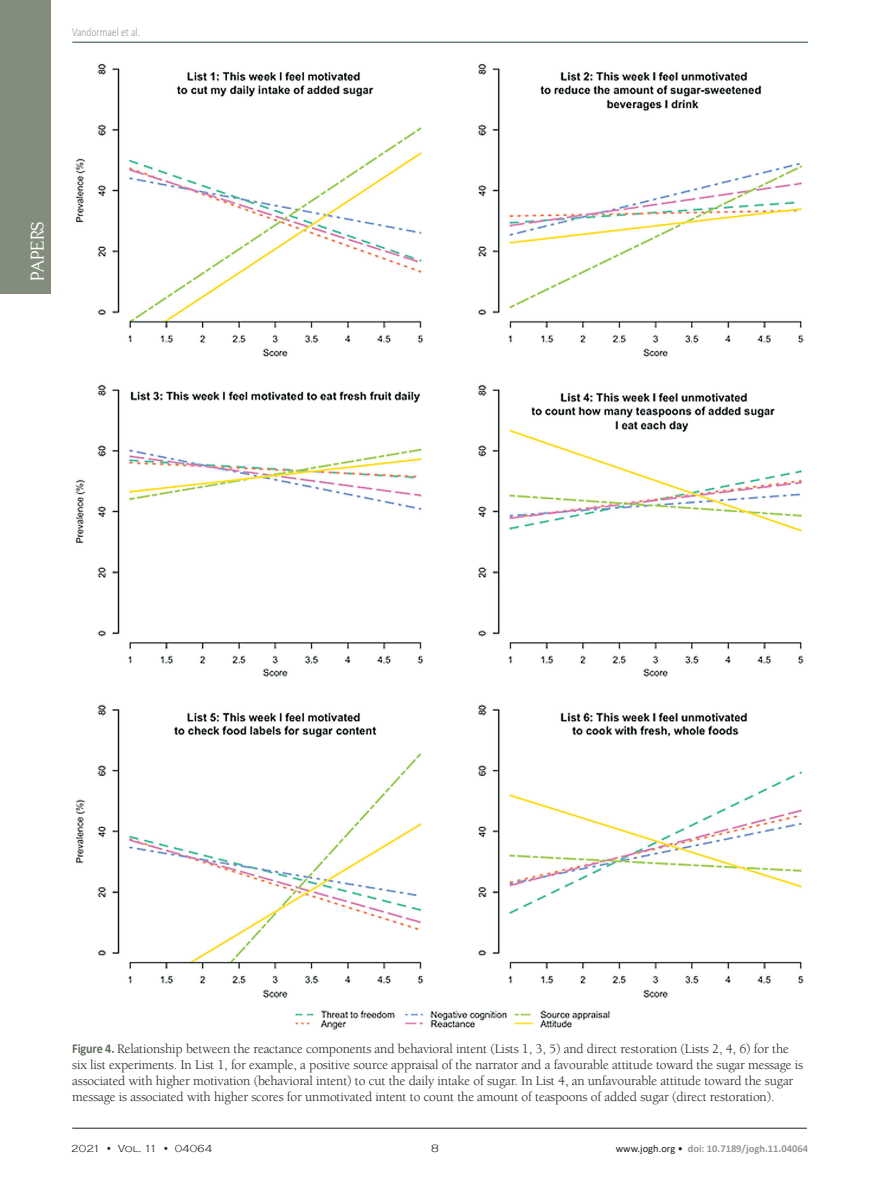
<style>
.page{position:relative;width:893px;height:1191px;background:#fff}
.page>*{position:absolute;margin:0;border:0;box-sizing:border-box;transform-origin:0 0}
.t1{font:18px "Centabel";color:#fff}
.potpisi_slike{font:13.5px/15.8px "Berkeley Std";letter-spacing:-.01em;color:#231f20}
.t2{font:300 12px "Calibri";color:#939598;scale:.8 1}
.t3{font:300 10.95px "Copperplate Gothic";color:#231f20}
.t4{font:700 10.5px "Calibri";color:#939598}
.t5{font:300 10.5px "Copperplate Gothic";color:#231f20}
.s1{font-family:"Calibri";font-weight:700;color:#5f6f5b}
.s2{font-weight:400;color:#231f20}
</style>
<div class="page">
<hr style="left:72px;top:1128px;width:735px;height:1px;background:#231f20">
<hr style="left:72px;top:42px;width:736px;height:1px;background:#244d32">
<div style="left:0;top:0;width:51px;height:293px;background:#838d7c"></div>
<img style="left:75px;top:64px;width:729px;height:966px">
<p class="t2" style="left:72px;top:25px;width:86px">Vandormael et al.</p>
<h1 class="t1" style="left:27px;top:281px;width:61px;rotate:-90deg">PAPERS</h1>
<p class="potpisi_slike" style="left:72px;top:1041px;width:732px"><span class="s1">Figure 4.</span> Relationship between the reactance components and behavioral intent (Lists 1, 3, 5) and direct restoration (Lists 2, 4, 6) for the six list experiments. In List 1, for example, a positive source appraisal of the narrator and a favourable attitude toward the sugar message is associated with higher motivation (behavioral intent) to cut the daily intake of sugar. In List 4, an unfavourable attitude toward the sugar message is associated with higher scores for unmotivated intent to count the amount of teaspoons of added sugar (direct restoration).</p>
<p class="t5" style="left:71px;top:1142px;width:143px">2021 • Vol. 11 • 04064</p>
<p class="t3" style="left:431px;top:1142px;width:9px">8</p>
<p class="t4" style="left:616px;top:1141px;width:194px"><span class="s2">www.jogh.org •</span> doi: 10.7189/jogh.11.04064</p>
</div>
